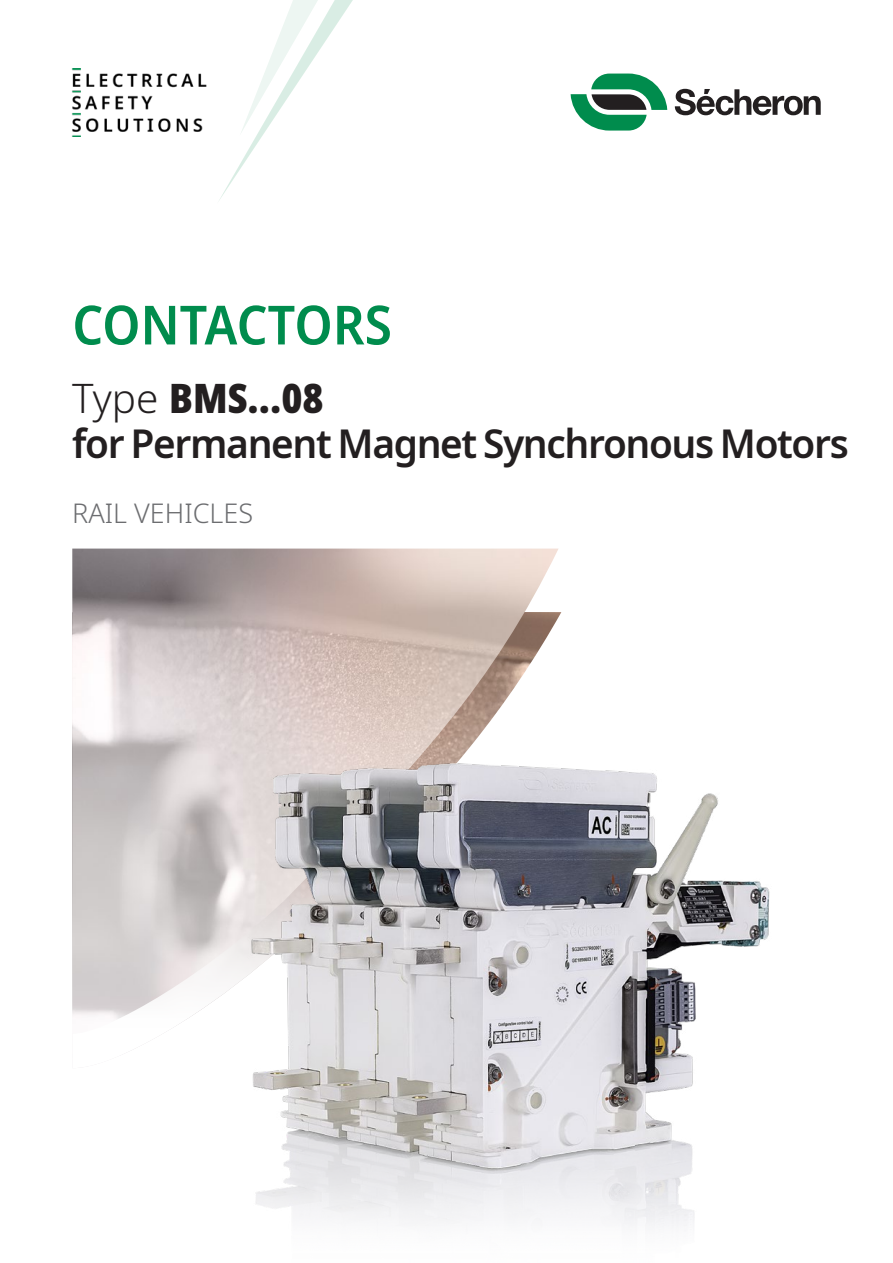
<style>
.page{position:relative;width:893px;height:1263px;background:#fff}
.page>*{position:absolute;margin:0;border:0;box-sizing:border-box;transform-origin:0 0}
.t1{font:600 semi-condensed 54px "Noto Sans";color:#008c4d}
.t2{font:600 40.5px/44.5px "Noto Sans";letter-spacing:-.035em;color:#231f20;scale:.96 1}
.t3{font:300 27px "Noto Sans";color:#6c6d70}
.s1{font-weight:300}
.s2{font-weight:900;font-stretch:condensed}
</style>
<div class="page">
<svg style="left:571px;top:74px;width:96px;height:57px"></svg>
<svg style="left:675px;top:89px;width:146px;height:26px"></svg>
<svg style="left:219px;top:0;width:134px;height:200px"></svg>
<img style="left:72px;top:68px;width:135px;height:68px">
<img style="left:72px;top:549px;width:487px;height:483px">
<img style="left:174px;top:736px;width:596px;height:490px">
<h1 class="t1" style="left:72px;top:287px;width:321px">CONTACTORS</h1>
<p class="t2" style="left:72px;top:377px;width:810px"><span class="s1">Type</span> <span class="s2">BMS...08<br></span>for Permanent Magnet Synchronous Motors</p>
<p class="t3" style="left:72px;top:494px;width:182px">RAIL VEHICLES</p>
</div>
